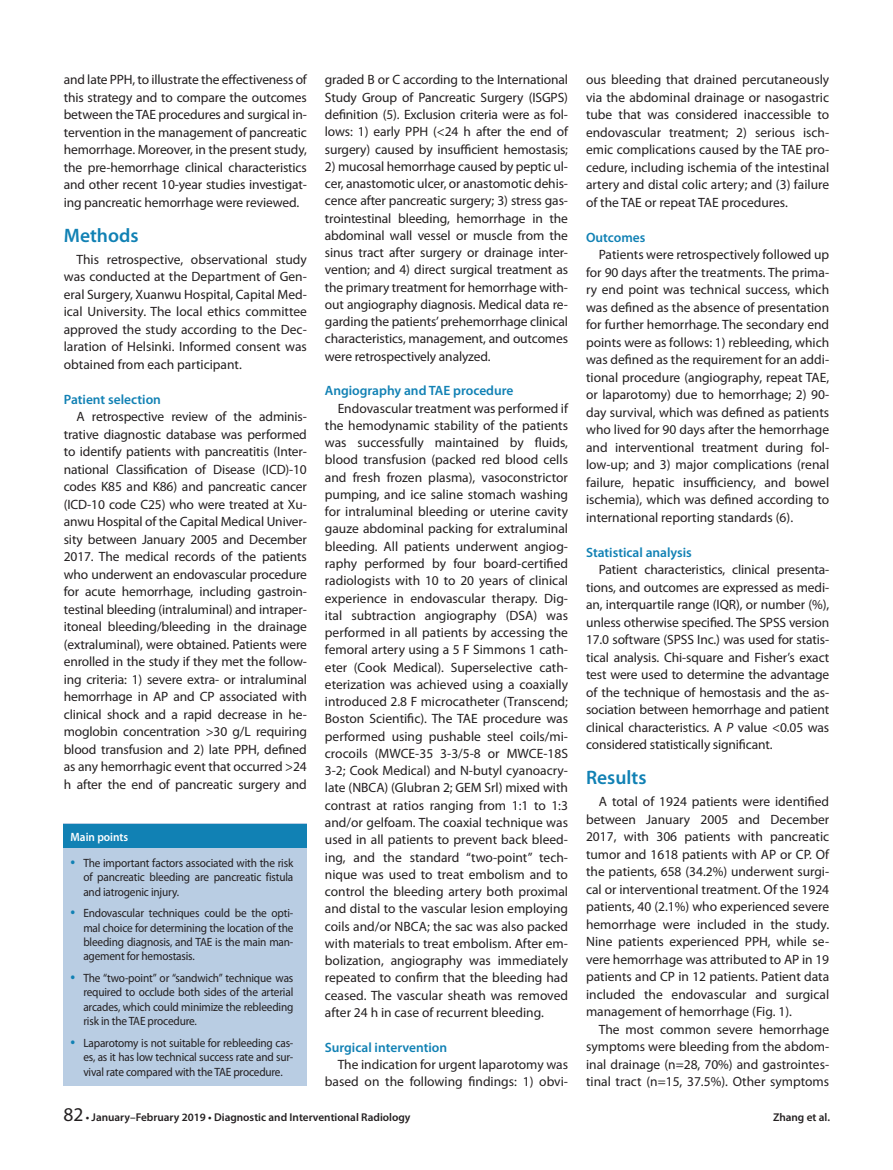
<style>
.page{position:relative;width:893px;height:1170px;background:#fff}
.page>*{position:absolute;margin:0;border:0;box-sizing:border-box;transform-origin:0 0}
.t1{font:600 19.5px "Myriad Pro";color:#1181b4}
.t2{font:13.5px/17.5px "Myriad Pro";letter-spacing:-.005em;color:#231f20;text-align:justify}
.t3{font:600 13.5px "Myriad Pro";color:#1181b4}
.t4{font:12px/14.4px "Myriad Pro";letter-spacing:-.015em;color:#231f20;text-align:justify;scale:.94 1}
.t5{font:600 12px "Myriad Pro";color:#fff;scale:.94 1}
.t6{font:600 11.25px "Myriad Pro";color:#231f20}
.s1{font-size:18px;color:#1181b4}
.s2{font-style:italic}
.s3{font-weight:400;font-size:19.5px}
</style>
<div class="page">
<div style="left:64px;top:823px;width:243px;height:262px;background:#b9cde3"></div>
<div style="left:64px;top:823px;width:243px;height:24px;background:#1181b4"></div>
<p class="t2" style="left:64px;top:71px;width:245px">and late PPH, to illustrate the effectiveness of this strategy and to compare the outcomes between the TAE procedures and surgical in&shy;tervention in the management of pancreatic hemorrhage. Moreover, in the present study, the pre-hemorrhage clinical characteristics and other recent 10-year studies investigat&shy;ing pancreatic hemorrhage were reviewed.</p>
<p class="t1" style="left:64px;top:223px;width:76px">Methods</p>
<p class="t2" style="left:64px;top:250px;width:245px;text-indent:13px">This retrospective, observational study was conducted at the Department of Gen&shy;eral Surgery, Xuanwu Hospital, Capital Med&shy;ical University. The local ethics committee approved the study according to the Dec&shy;laration of Helsinki. Informed consent was obtained from each participant.</p>
<p class="t3" style="left:64px;top:390px;width:99px">Patient selection</p>
<p class="t2" style="left:64px;top:407px;width:245px;text-indent:13px">A retrospective review of the adminis&shy;trative diagnostic database was performed to identify patients with pancreatitis (Inter&shy;national Classification of Disease (ICD)-10 codes K85 and K86) and pancreatic cancer (ICD-10 code C25) who were treated at Xu&shy;anwu Hospital of the Capital Medical Univer&shy;sity between January 2005 and December 2017. The medical records of the patients who underwent an endovascular procedure for acute hemorrhage, including gastroin&shy;testinal bleeding (intraluminal) and intraper&shy;itoneal bleeding/bleeding in the drainage (extraluminal), were obtained. Patients were enrolled in the study if they met the follow&shy;ing criteria: 1) severe extra- or intraluminal hemorrhage in AP and CP associated with clinical shock and a rapid decrease in he&shy;moglobin concentration &gt;30 g/L requiring blood transfusion and 2) late PPH, defined as any hemorrhagic event that occurred &gt;24 h after the end of pancreatic surgery and</p>
<p class="t5" style="left:71px;top:829px;width:63px">Main points</p>
<p class="t4" style="left:83px;top:855px;width:225px;text-indent:-13px"><span class="s1">•</span> The important factors associated with the risk of pancreatic bleeding are pancreatic fistula and iatrogenic injury.</p>
<p class="t4" style="left:83px;top:905px;width:225px;text-indent:-13px"><span class="s1">•</span> Endovascular techniques could be the opti&shy;mal choice for determining the location of the bleeding diagnosis, and TAE is the main man&shy;agement for hemostasis.</p>
<p class="t4" style="left:83px;top:970px;width:225px;text-indent:-13px"><span class="s1">•</span> The “two-point” or “sandwich” technique was required to occlude both sides of the arterial arcades, which could minimize the rebleeding risk in the TAE procedure.</p>
<p class="t4" style="left:83px;top:1035px;width:225px;text-indent:-13px"><span class="s1">•</span> Laparotomy is not suitable for rebleeding cas&shy;es, as it has low technical success rate and sur&shy;vival rate compared with the TAE procedure.</p>
<p class="t2" style="left:325px;top:71px;width:245px">graded B or C according to the International Study Group of Pancreatic Surgery (ISGPS) definition (5). Exclusion criteria were as fol&shy;lows: 1) early PPH (&lt;24 h after the end of surgery) caused by insufficient hemostasis;</p>
<p class="t2" style="left:325px;top:157px;width:245px">2) mucosal hemorrhage caused by peptic ul&shy;cer, anastomotic ulcer, or anastomotic dehis&shy;cence after pancreatic surgery; 3) stress gas&shy;trointestinal bleeding, hemorrhage in the abdominal wall vessel or muscle from the sinus tract after surgery or drainage inter&shy;vention; and 4) direct surgical treatment as the primary treatment for hemorrhage with&shy;out angiography diagnosis. Medical data re&shy;garding the patients’ prehemorrhage clinical characteristics, management, and outcomes were retrospectively analyzed.</p>
<p class="t3" style="left:325px;top:382px;width:190px">Angiography and TAE procedure</p>
<p class="t2" style="left:325px;top:399px;width:245px;text-indent:13px">Endovascular treatment was performed if the hemodynamic stability of the patients was successfully maintained by fluids, blood transfusion (packed red blood cells and fresh frozen plasma), vasoconstrictor pumping, and ice saline stomach washing for intraluminal bleeding or uterine cavity gauze abdominal packing for extraluminal bleeding. All patients underwent angiog&shy;raphy performed by four board-certified radiologists with 10 to 20 years of clinical experience in endovascular therapy. Dig&shy;ital subtraction angiography (DSA) was performed in all patients by accessing the femoral artery using a 5 F Simmons 1 cath&shy;eter (Cook Medical). Superselective cath&shy;eterization was achieved using a coaxially introduced 2.8 F microcatheter (Transcend; Boston Scientific). The TAE procedure was performed using pushable steel coils/mi&shy;crocoils (MWCE-35 3-3/5-8 or MWCE-18S 3-2; Cook Medical) and N-butyl cyanoacry&shy;late (NBCA) (Glubran 2; GEM Srl) mixed with contrast at ratios ranging from 1:1 to 1:3 and/or gelfoam. The coaxial technique was used in all patients to prevent back bleed&shy;ing, and the standard “two-point” tech&shy;nique was used to treat embolism and to control the bleeding artery both proximal and distal to the vascular lesion employing coils and/or NBCA; the sac was also packed with materials to treat embolism. After em&shy;bolization, angiography was immediately repeated to confirm that the bleeding had ceased. The vascular sheath was removed after 24 h in case of recurrent bleeding.</p>
<p class="t3" style="left:325px;top:1038px;width:124px">Surgical intervention</p>
<p class="t2" style="left:325px;top:1055px;width:245px;text-align:right">The indication for urgent laparotomy was based on the following findings: 1) obvi-</p>
<p class="t2" style="left:586px;top:71px;width:245px">ous bleeding that drained percutaneously via the abdominal drainage or nasogastric tube that was considered inaccessible to endovascular treatment; 2) serious isch&shy;emic complications caused by the TAE pro&shy;cedure, including ischemia of the intestinal artery and distal colic artery; and (3) failure of the TAE or repeat TAE procedures.</p>
<p class="t3" style="left:586px;top:229px;width:61px">Outcomes</p>
<p class="t2" style="left:586px;top:246px;width:245px;text-indent:13px">Patients were retrospectively followed up for 90 days after the treatments. The prima&shy;ry end point was technical success, which was defined as the absence of presentation for further hemorrhage. The secondary end points were as follows: 1) rebleeding, which was defined as the requirement for an addi&shy;tional procedure (angiography, repeat TAE, or laparotomy) due to hemorrhage; 2) 90- day survival, which was defined as patients who lived for 90 days after the hemorrhage and interventional treatment during fol&shy;low-up; and 3) major complications (renal failure, hepatic insufficiency, and bowel ischemia), which was defined according to international reporting standards (6).</p>
<p class="t3" style="left:586px;top:543px;width:107px">Statistical analysis</p>
<p class="t2" style="left:586px;top:561px;width:245px;text-indent:13px">Patient characteristics, clinical presenta&shy;tions, and outcomes are expressed as medi&shy;an, interquartile range (IQR), or number (%), unless otherwise specified. The SPSS version 17.0 software (SPSS Inc.) was used for statis&shy;tical analysis. Chi-square and Fisher’s exact test were used to determine the advantage of the technique of hemostasis and the as&shy;sociation between hemorrhage and patient clinical characteristics. A <span class="s2">P</span> value &lt;0.05 was considered statistically significant.</p>
<p class="t1" style="left:586px;top:765px;width:62px">Results</p>
<p class="t2" style="left:586px;top:792px;width:245px;text-indent:13px">A total of 1924 patients were identified between January 2005 and December 2017, with 306 patients with pancreatic tumor and 1618 patients with AP or CP. Of the patients, 658 (34.2%) underwent surgi&shy;cal or interventional treatment. Of the 1924 patients, 40 (2.1%) who experienced severe hemorrhage were included in the study.<br>Nine patients experienced PPH, while se&shy;vere hemorrhage was attributed to AP in 19 patients and CP in 12 patients. Patient data included the endovascular and surgical management of hemorrhage (Fig. 1).</p>
<p class="t2" style="left:586px;top:1019px;width:245px;text-indent:13px">The most common severe hemorrhage symptoms were bleeding from the abdom&shy;inal drainage (n=28, 70%) and gastrointes&shy;tinal tract (n=15, 37.5%). Other symptoms</p>
<p class="t6" style="left:63px;top:1109px;width:349px"><span class="s3">82</span> • January–February 2019 • Diagnostic and Interventional Radiology</p>
<p class="t6" style="left:773px;top:1109px;width:58px">Zhang et al.</p>
</div>
